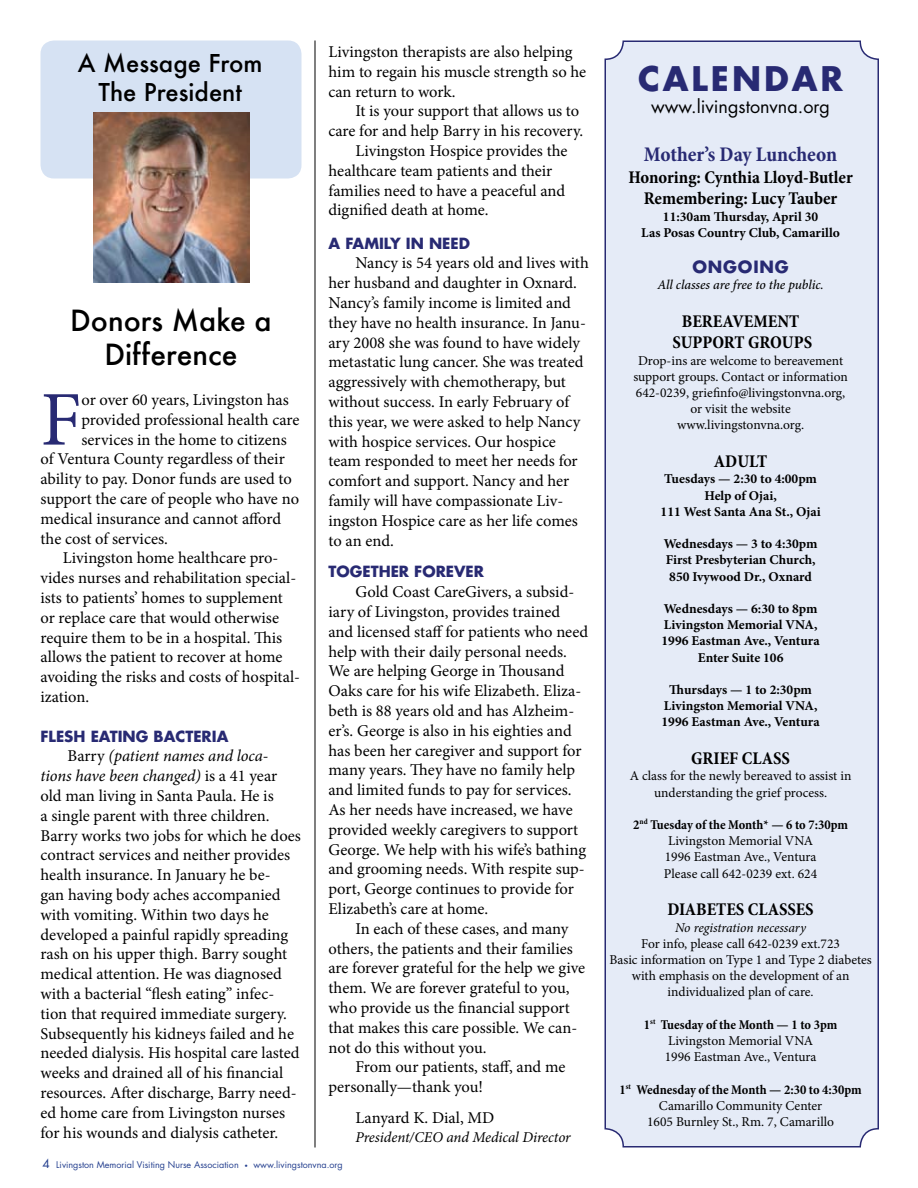
<style>
.page{position:relative;width:918px;height:1188px;background:#fff}
.page>*{position:absolute;margin:0;border:0;box-sizing:border-box;transform-origin:0 0}
.t1{font:77.4px "Minion Pro";color:#282a73}
.t2{font:700 33px "Futura";letter-spacing:.09em;color:#282a73}
.t3{font:500 28.5px/34.2px "Futura";color:#000;text-align:center}
.t4{font:500 24px/28.8px "Futura";color:#000;text-align:center}
.t5{font:700 condensed 21px "Minion Pro";color:#282a73}
.t6{font:700 condensed 18px/21.6px "Minion Pro";color:#000;text-align:center}
.t7{font:18px "Futura";color:#000}
.t8{font:16.5px/19.8px "Minion Pro";letter-spacing:-.005em;color:#000}
.t9{font:700 16.5px "Futura";color:#282a73}
.t10{font:700 15px "Futura";color:#282a73}
.t11{font:italic 15px "Minion Pro";letter-spacing:-.005em;color:#000}
.t12{font:13.5px/16.2px "Minion Pro";color:#000;text-align:center}
.t13{font:700 13.5px/16.2px "Minion Pro";color:#000;text-align:center}
.t14{font:italic 500 13.5px "Minion Pro";letter-spacing:-.01em;color:#000}
.t15{font:italic 13.5px "Minion Pro";letter-spacing:-.01em;color:#000}
.t16{font:9px "Futura";color:#25408f}
.s1{font-style:italic}
.s2{font-size:12px}
.s3{font-size:6px}
.s4{font-weight:700;font-stretch:condensed}
</style>
<div class="page">
<hr style="left:315px;top:40px;width:1px;height:1108px;background:#000">
<div style="left:605px;top:41px;width:273px;height:1106px;background:#e5ebf7;border-radius:18px"></div>
<div style="left:604px;top:40px;width:275px;height:1108px;border:2px solid #282a73;border-radius:18px"></div>
<div style="left:40px;top:40px;width:262px;height:138px;background:#d6e2f3;border-radius:14px"></div>
<img style="left:93px;top:112px;width:157px;height:171px">
<h3 class="t4" style="left:78px;top:49px;width:186px">A Message From<br>The President</h3>
<h3 class="t3" style="left:70px;top:303px;width:203px">Donors Make a<br>Difference</h3>
<h1 class="t1" style="left:40px;top:368px;width:42px">F</h1>
<p class="t8" style="left:81px;top:390px;width:209px">or over 60 years, Livingston has</p>
<p class="t8" style="left:81px;top:410px;width:219px">provided professional health care</p>
<p class="t8" style="left:81px;top:430px;width:207px">services in the home to citizens</p>
<p class="t8" style="left:41px;top:449px;width:246px">of Ventura County regardless of their</p>
<p class="t8" style="left:41px;top:469px;width:253px">ability to pay. Donor funds are used to</p>
<p class="t8" style="left:41px;top:489px;width:260px">support the care of people who have no</p>
<p class="t8" style="left:41px;top:509px;width:242px">medical insurance and cannot afford</p>
<p class="t8" style="left:41px;top:529px;width:129px">the cost of services.</p>
<p class="t8" style="left:63px;top:548px;width:217px">Livingston home healthcare pro-</p>
<p class="t8" style="left:41px;top:568px;width:257px">vides nurses and rehabilitation special-</p>
<p class="t8" style="left:41px;top:588px;width:244px">ists to patients’ homes to supplement</p>
<p class="t8" style="left:41px;top:608px;width:240px">or replace care that would otherwise</p>
<p class="t8" style="left:41px;top:628px;width:243px">require them to be in a hospital. This</p>
<p class="t8" style="left:41px;top:647px;width:244px">allows the patient to recover at home</p>
<p class="t8" style="left:41px;top:667px;width:261px">avoiding the risks and costs of hospital-</p>
<p class="t8" style="left:41px;top:687px;width:50px">ization.</p>
<p class="t10" style="left:40px;top:726px;width:70px">FLESH EATING</p>
<p class="t10" style="left:154px;top:726px;width:21px">BACTERIA</p>
<p class="t8" style="left:41px;top:746px;width:262px;text-indent:27px">Barry <span class="s1">(patient names and loca&shy;tions have been changed)</span> is a 41 year old man living in Santa Paula. He is<br>a single parent with three children.<br>Barry works two jobs for which he does contract services and neither provides health insurance. In January he be-<br>gan having body aches accompanied with vomiting. Within two days he developed a painful rapidly spreading rash on his upper thigh. Barry sought medical attention. He was diagnosed with a bacterial “flesh eating” infec&shy;tion that required immediate surgery.<br>Subsequently his kidneys failed and he needed dialysis. His hospital care lasted weeks and drained all of his financial resources. After discharge, Barry need&shy;ed home care from Livingston nurses for his wounds and dialysis catheter.</p>
<p class="t8" style="left:329px;top:42px;width:259px">Livingston therapists are also helping him to regain his muscle strength so he can return to work.</p>
<p class="t8" style="left:356px;top:101px;width:225px">It is your support that allows us to</p>
<p class="t8" style="left:329px;top:121px;width:256px">care for and help Barry in his recovery.</p>
<p class="t8" style="left:356px;top:141px;width:214px">Livingston Hospice provides the</p>
<p class="t8" style="left:329px;top:161px;width:225px">healthcare team patients and their</p>
<p class="t8" style="left:329px;top:181px;width:238px">families need to have a peaceful and</p>
<p class="t8" style="left:329px;top:200px;width:162px">dignified death at home.</p>
<p class="t10" style="left:328px;top:233px;width:112px">AFAMILY IN NEED</p>
<p class="t8" style="left:329px;top:253px;width:262px;text-indent:27px">Nancy is 54 years old and lives with her husband and daughter in Oxnard.<br>Nancy’s family income is limited and they have no health insurance. In Janu&shy;ary 2008 she was found to have widely metastatic lung cancer. She was treated aggressively with chemotherapy, but without success. In early February of this year, we were asked to help Nancy with hospice services. Our hospice team responded to meet her needs for comfort and support. Nancy and her family will have compassionate Liv&shy;ingston Hospice care as her life comes to an end.</p>
<p class="t10" style="left:328px;top:561px;width:20px">TOGET</p>
<p class="t10" style="left:379px;top:561px;width:56px">HER FOREVER</p>
<p class="t8" style="left:329px;top:582px;width:261px;text-indent:27px">Gold Coast CareGivers, a subsid&shy;iary of Livingston, provides trained and licensed staff for patients who need help with their daily personal needs.<br>We are helping George in Thousand Oaks care for his wife Elizabeth. Eliza&shy;beth is 88 years old and has Alzheim&shy;er’s. George is also in his eighties and has been her caregiver and support for many years. They have no family help and limited funds to pay for services.<br>As her needs have increased, we have provided weekly caregivers to support George. We help with his wife’s bathing and grooming needs. With respite sup&shy;port, George continues to provide for Elizabeth’s care at home.</p>
<p class="t8" style="left:329px;top:919px;width:258px;text-indent:27px">In each of these cases, and many others, the patients and their families are forever grateful for the help we give them. We are forever grateful to you, who provide us the financial support that makes this care possible. We can&shy;not do this without you.</p>
<p class="t8" style="left:329px;top:1057px;width:239px;text-indent:27px">From our patients, staff, and me personally—thank you!</p>
<p class="t8" style="left:356px;top:1108px;width:140px">Lanyard K. Dial, MD</p>
<p class="t11" style="left:356px;top:1127px;width:217px">President/CEO and Medical Director</p>
<p class="t16" style="left:42px;top:1158px;width:302px"><span class="s2">4</span> Livingston Memorial Visiting Nurse Association <span class="s3">•</span> www.livingstonvna.org</p>
<h2 class="t2" style="left:638px;top:56px;width:206px">CALENDAR</h2>
<p class="t7" style="left:651px;top:94px;width:180px">www.livingstonvna.org</p>
<p class="t5" style="left:644px;top:140px;width:195px">Mother’s Day Luncheon</p>
<p class="t6" style="left:628px;top:166px;width:226px">Honoring: Cynthia Lloyd-Butler<br>Remembering: Lucy Tauber</p>
<p class="t13" style="left:641px;top:208px;width:200px">11:30am Thursday, April 30<br>Las Posas Country Club, Camarillo</p>
<p class="t9" style="left:692px;top:255px;width:30px">ONGOING</p>
<p class="t14" style="left:657px;top:275px;width:168px">All classes are free to the public.</p>
<p class="t6" style="left:673px;top:310px;width:141px">BEREAVEMENT<br>SUPPORT GROUPS</p>
<p class="t12" style="left:633px;top:352px;width:216px">Drop-ins are welcome to bereavement support groups. Contact or information 642-0239, griefinfo@livingstonvna.org, or visit the website www.livingstonvna.org.</p>
<p class="t6" style="left:714px;top:451px;width:55px">ADULT</p>
<p class="t13" style="left:661px;top:471px;width:162px">Tuesdays — 2:30 to 4:00pm<br>Help of Ojai,<br>111 West Santa Ana St., Ojai</p>
<p class="t13" style="left:664px;top:536px;width:155px;text-align:left">Wednesdays — 3 to 4:30pm<br>First Presbyterian Church,<br>850 Ivywood Dr., Oxnard</p>
<p class="t13" style="left:662px;top:600px;width:160px">Wednesdays — 6:30 to 8pm<br>Livingston Memorial VNA,<br>1996 Eastman Ave., Ventura<br>Enter Suite 106</p>
<p class="t13" style="left:662px;top:681px;width:160px">Thursdays — 1 to 2:30pm<br>Livingston Memorial VNA,<br>1996 Eastman Ave., Ventura</p>
<p class="t6" style="left:691px;top:748px;width:100px">GRIEF CLASS</p>
<p class="t12" style="left:630px;top:768px;width:223px">A class for the newly bereaved to assist in understanding the grief process.</p>
<p class="t12" style="left:633px;top:817px;width:216px"><span class="s4">2</span><sup>nd</sup> <span class="s4">Tuesday of the Month* — 6 to 7:30pm<br></span>Livingston Memorial VNA<br>1996 Eastman Ave., Ventura<br>Please call 642-0239 ext. 624</p>
<p class="t6" style="left:667px;top:899px;width:148px">DIABETES CLASSES</p>
<p class="t15" style="left:675px;top:918px;width:132px">No registration necessary</p>
<p class="t12" style="left:609px;top:935px;width:264px">For info, please call 642-0239 ext.723<br>Basic information on Type 1 and Type 2 diabetes with emphasis on the development of an individualized plan of care.</p>
<p class="t12" style="left:644px;top:1016px;width:195px"><span class="s4">1</span><sup>st</sup> <span class="s4">Tuesday of the Month — 1 to 3pm<br></span>Livingston Memorial VNA<br>1996 Eastman Ave., Ventura</p>
<p class="t12" style="left:620px;top:1081px;width:244px"><span class="s4">1</span><sup>st</sup> <span class="s4">Wednesday of the Month — 2:30 to 4:30pm<br></span>Camarillo Community Center<br>1605 Burnley St., Rm. 7, Camarillo</p>
</div>
